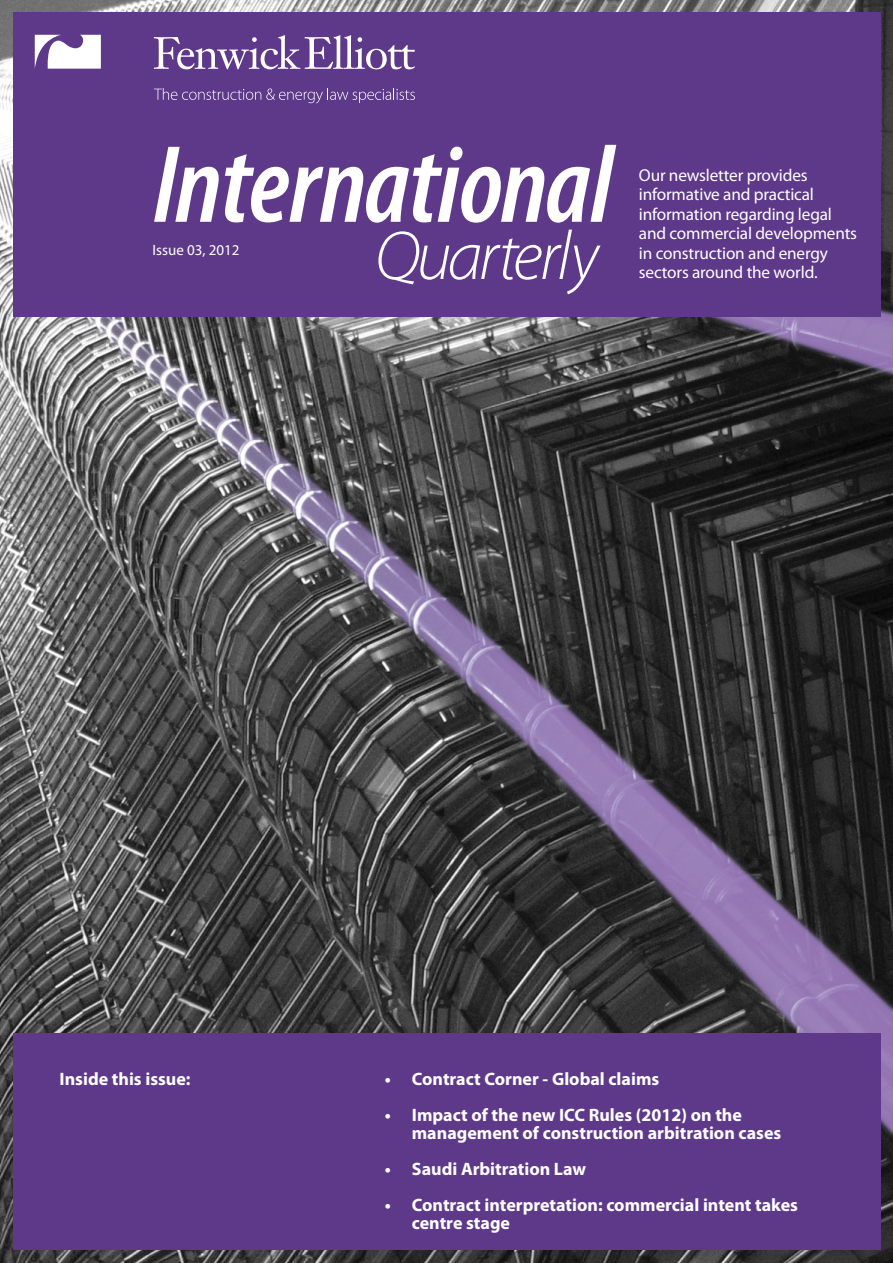
<style>
.page{position:relative;width:893px;height:1263px;background:#fff}
.page>*{position:absolute;margin:0;border:0;box-sizing:border-box;transform-origin:0 0}
.t1{font:700 18px/18px "Myriad Pro";color:#fff}
.t2{font:17.25px/19.5px "Myriad Pro";letter-spacing:-.01em;color:#fff}
.t3{font:15px "Myriad Pro";color:#fff}
</style>
<div class="page">
<img style="left:0;top:0;width:893px;height:1263px">
<div style="left:13px;top:1033px;width:867px;height:217px;background:#5e398a"></div>
<div style="left:13px;top:13px;width:867px;height:304px;background:#5e398a"></div>
<svg style="left:154px;top:35px;width:261px;height:34px"></svg>
<svg style="left:154px;top:88px;width:261px;height:15px"></svg>
<svg style="left:35px;top:35px;width:66px;height:34px"></svg>
<svg style="left:154px;top:145px;width:462px;height:78px"></svg>
<svg style="left:378px;top:230px;width:223px;height:64px"></svg>
<p class="t3" style="left:153px;top:241px;width:88px">Issue 03, 2012</p>
<p class="t2" style="left:639px;top:165px;width:220px">Our newsletter provides informative and practical information regarding legal and commercial developments in construction and energy sectors around the world.</p>
<p class="t1" style="left:60px;top:1069px;width:133px">Inside this issue:</p>
<p class="t1" style="left:385px;top:1069px;width:276px">• Contract Corner - Global claims</p>
<p class="t1" style="left:412px;top:1105px;width:371px;text-indent:-27px">• Impact of the new ICC Rules (2012) on the management of construction arbitration cases</p>
<p class="t1" style="left:385px;top:1159px;width:203px">• Saudi Arbitration Law</p>
<p class="t1" style="left:412px;top:1195px;width:388px;text-indent:-27px">• Contract interpretation: commercial intent takes centre stage</p>
</div>
